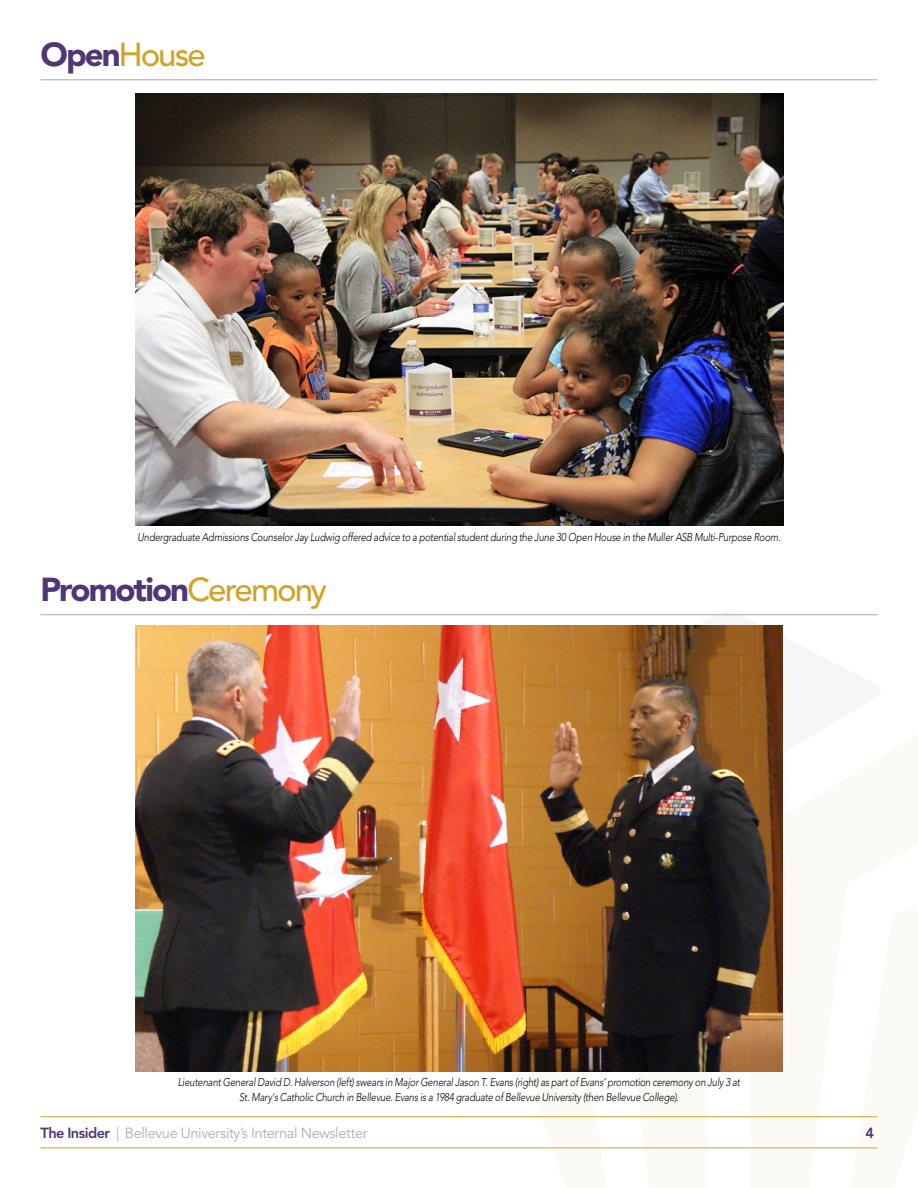
<style>
.page{position:relative;width:918px;height:1188px;background:#fff}
.page>*{position:absolute;margin:0;border:0;box-sizing:border-box;transform-origin:0 0}
.t1{font:900 33px "Avenir LT Std";letter-spacing:-.06em;color:#4f3674}
.t2{font:500 33px "Avenir LT Std";letter-spacing:-.06em;color:#cfa427}
.t3{font:300 14.7px "Avenir LT Std";letter-spacing:-.025em;color:#a7a9ac}
.t4{font:800 14.7px "Avenir LT Std";color:#4f3674}
.t5{font:italic 300 11.25px/14.7px "Avenir LT Std";letter-spacing:-.02em;color:#000;text-align:center;scale:.85 1}
.s1{font-weight:900;color:#4f3674}
.s2{font-weight:500;color:#cfa427}
.s3{font-weight:800;color:#4f3674}
</style>
<div class="page">
<svg style="left:750px;top:735px;width:168px;height:453px;fill:#fcfaf4"></svg>
<svg style="left:844px;top:821px;width:74px;height:367px"></svg>
<svg style="left:614px;top:1071px;width:94px;height:117px;fill:#fcfaf4"></svg>
<svg style="left:379px;top:1071px;width:235px;height:117px"></svg>
<svg style="left:576px;top:615px;width:306px;height:170px"></svg>
<hr style="left:40px;top:1116px;width:838px;height:1px;background:#cfa427">
<hr style="left:40px;top:1148px;width:838px;height:1px;background:#cfa427">
<div style="left:446px;top:39px;width:26px;height:1077px;background:#fff"></div>
<img style="left:135px;top:626px;width:647px;height:445px">
<hr style="left:40px;top:614px;width:838px;height:1px;background:#a7a9ac">
<img style="left:135px;top:93px;width:648px;height:432px">
<hr style="left:40px;top:79px;width:838px;height:1px;background:#a7a9ac">
<h1 class="t2" style="left:40px;top:35px;width:167px"><span class="s1">Open</span>House</h1>
<p class="t5" style="left:137px;top:530px;width:758px">Undergraduate Admissions Counselor Jay Ludwig offered advice to a potential student during the June 30 Open House in the Muller ASB Multi-Purpose Room.</p>
<h1 class="t1" style="left:40px;top:569px;width:288px">Promotion<span class="s2">Ceremony</span></h1>
<p class="t5" style="left:178px;top:1075px;width:663px">Lieutenant General David D. Halverson (left) swears in Major General Jason T. Evans (right) as part of Evans’ promotion ceremony on July 3 at<br>St. Mary’s Catholic Church in Bellevue. Evans is a 1984 graduate of Bellevue University (then Bellevue College).</p>
<h2 class="t3" style="left:40px;top:1125px;width:329px"><span class="s3">The Insider</span> | Bellevue University’s Internal Newsletter</h2>
<h2 class="t4" style="left:865px;top:1124px;width:10px">4</h2>
</div>
